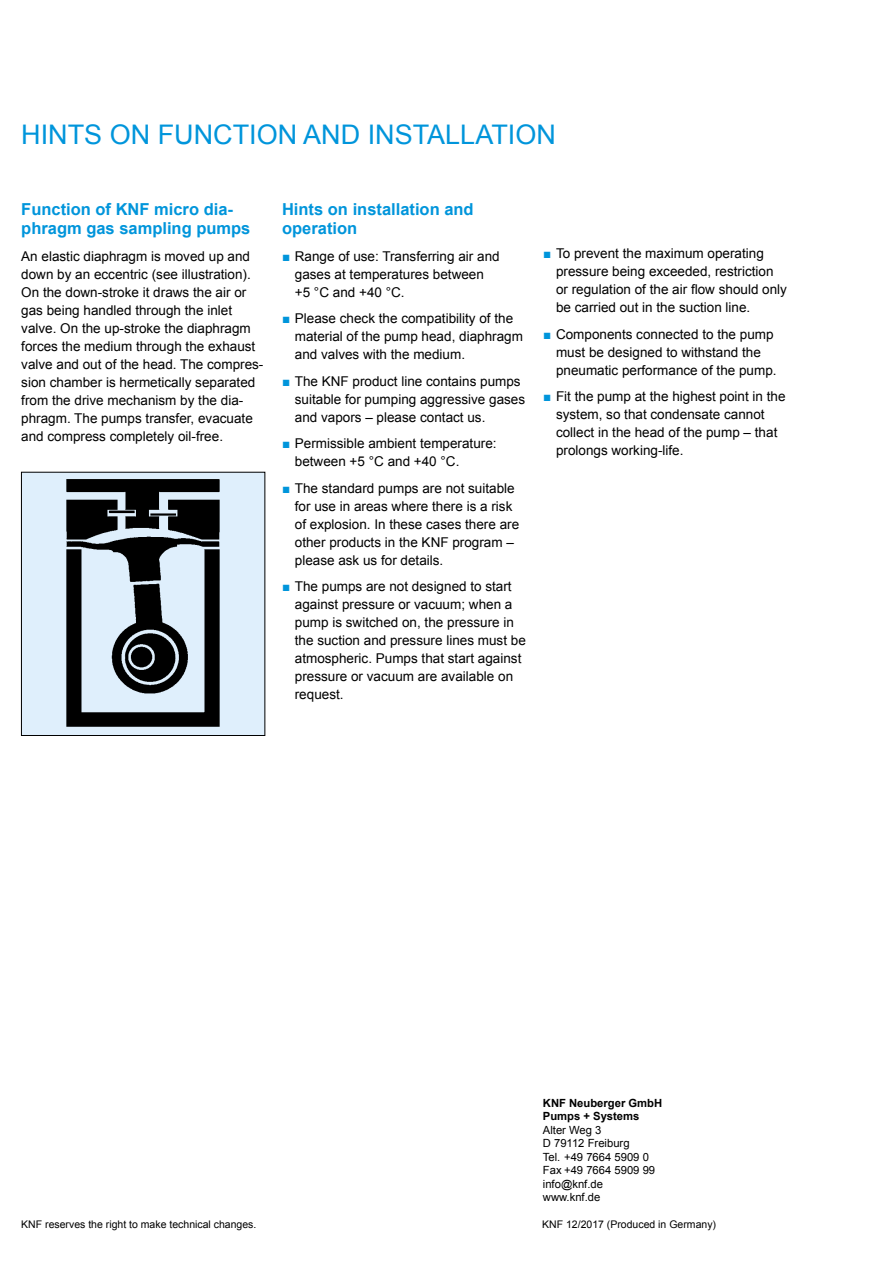
<style>
.page{position:relative;width:893px;height:1263px;background:#fff}
.page>*{position:absolute;margin:0;border:0;box-sizing:border-box;transform-origin:0 0}
.t1{font:27px "Arial";color:#0095db}
.t2{font:700 16.5px/19.5px "Arial";color:#0095db}
.t3{font:13.5px/18px "Arial";color:#000}
.t4{font:11.25px/13.5px "Arial";color:#000}
.t5{font:700 11.25px/13.5px "Arial";color:#000}
.t6{font:10.5px "Arial";color:#000}
.s1{color:#0095db}
</style>
<div class="page">
<div style="left:21px;top:472px;width:244px;height:263px;background:#dfeffc"></div>
<img style="left:66px;top:479px;width:154px;height:248px">
<div style="left:21px;top:472px;width:244px;height:264px;border:1px solid #000"></div>
<h1 class="t1" style="left:21px;top:117px;width:536px">HINTS ON FUNCTION AND INSTALLATION</h1>
<p class="t2" style="left:21px;top:200px;width:231px">Function of KNF micro dia&shy;phragm gas sampling pumps</p>
<p class="t3" style="left:21px;top:247px;width:244px">An elastic diaphragm is moved up and down by an eccentric (see illustration).<br>On the down-stroke it draws the air or gas being handled through the inlet valve. On the up-stroke the diaphragm forces the medium through the exhaust valve and out of the head. The compres&shy;sion chamber is hermetically separated from the drive mechanism by the dia&shy;phragm. The pumps transfer, evacuate and compress completely oil-free.</p>
<p class="t2" style="left:282px;top:200px;width:193px">Hints on installation and operation</p>
<p class="t3" style="left:295px;top:247px;width:206px;text-indent:-13px"><span class="s1">■</span> Range of use: Transferring air and gases at temperatures between +5 °C and +40 °C.</p>
<p class="t3" style="left:295px;top:310px;width:230px;text-indent:-13px"><span class="s1">■</span> Please check the compatibility of the material of the pump head, diaphragm and valves with the medium.</p>
<p class="t3" style="left:295px;top:372px;width:232px;text-indent:-13px"><span class="s1">■</span> The KNF product line contains pumps suitable for pumping aggressive gases and vapors – please contact us.</p>
<p class="t3" style="left:295px;top:435px;width:203px;text-indent:-13px"><span class="s1">■</span> Permissible ambient temperature: between +5 °C and +40 °C.</p>
<p class="t3" style="left:295px;top:479px;width:226px;text-indent:-13px"><span class="s1">■</span> The standard pumps are not suitable for use in areas where there is a risk of explosion. In these cases there are other products in the KNF program – please ask us for details.</p>
<p class="t3" style="left:295px;top:578px;width:233px;text-indent:-13px"><span class="s1">■</span> The pumps are not designed to start against pressure or vacuum; when a pump is switched on, the pressure in the suction and pressure lines must be atmospheric. Pumps that start against pressure or vacuum are available on request.</p>
<p class="t3" style="left:556px;top:245px;width:233px;text-indent:-13px"><span class="s1">■</span> To prevent the maximum operating pressure being exceeded, restriction or regulation of the air flow should only be carried out in the suction line.</p>
<p class="t3" style="left:556px;top:325px;width:222px;text-indent:-13px"><span class="s1">■</span> Components connected to the pump must be designed to withstand the pneumatic performance of the pump.</p>
<p class="t3" style="left:556px;top:388px;width:231px;text-indent:-13px"><span class="s1">■</span> Fit the pump at the highest point in the system, so that condensate cannot collect in the head of the pump – that prolongs working-life.</p>
<p class="t5" style="left:543px;top:1096px;width:121px">KNF Neuberger GmbH<br>Pumps + Systems</p>
<p class="t4" style="left:543px;top:1123px;width:114px">Alter Weg 3<br>D 79112 Freiburg<br>Tel. +49 7664 5909 0<br>Fax +49 7664 5909 99 info@knf.de www.knf.de</p>
<p class="t6" style="left:21px;top:1217px;width:237px">KNF reserves the right to make technical changes.</p>
<p class="t6" style="left:542px;top:1217px;width:175px">KNF 12/2017 (Produced in Germany)</p>
</div>
